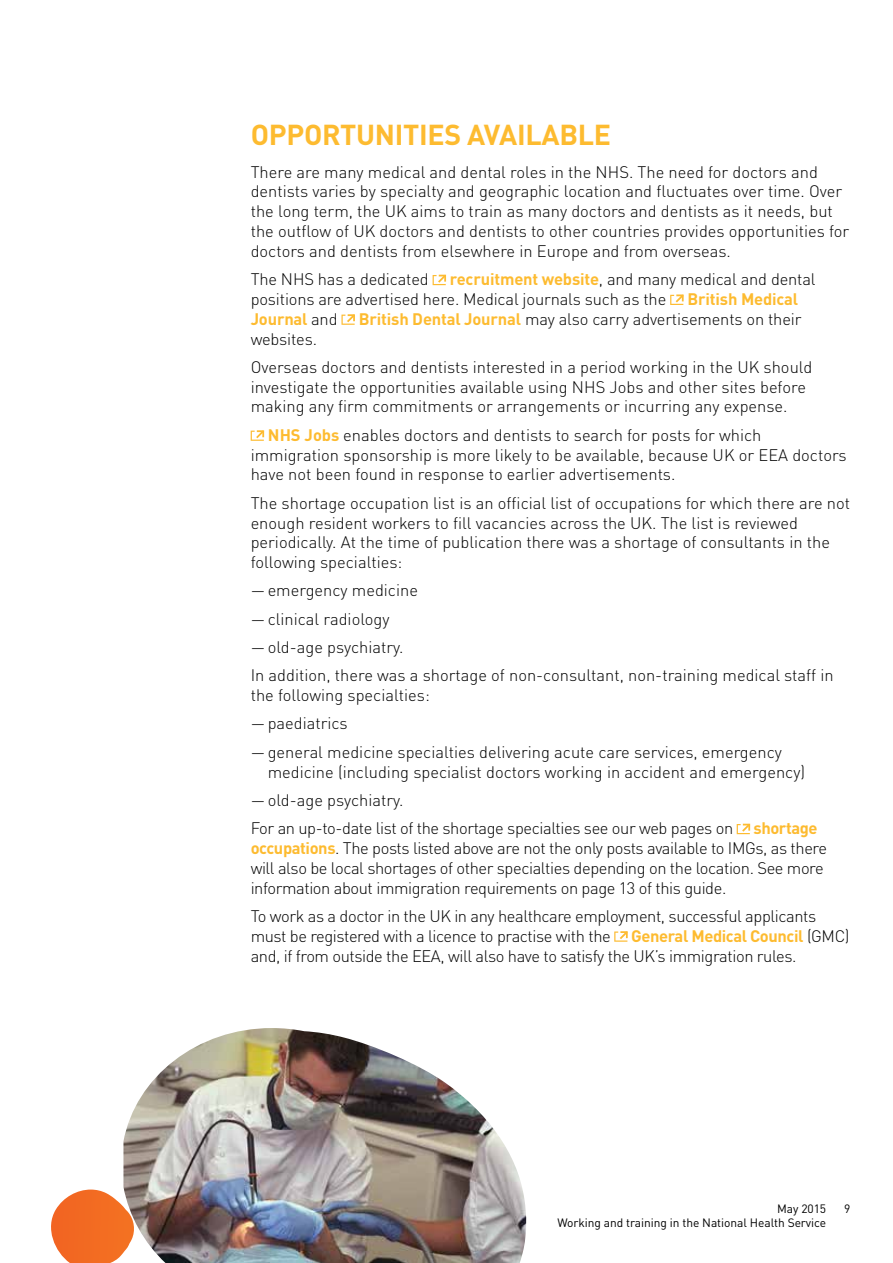
<style>
.page{position:relative;width:893px;height:1263px;background:#fff}
.page>*{position:absolute;margin:0;border:0;box-sizing:border-box;transform-origin:0 0}
.t1{font:700 28.5px "DINOT";letter-spacing:-.01em;color:#fdbb30}
.t2{font:300 16.5px/19.8px "DINOT";color:#000}
.t3{font:300 16.5px/19.8px "DINOT";letter-spacing:-.025em;color:#000}
.t4{font:700 16.5px "DINOT";letter-spacing:-.01em;color:#fdbb30}
.t5{font:12px/13.5px "DINOT";letter-spacing:-.005em;color:#000;text-align:right}
.s1{font-weight:700;color:#fdbb30}
.s2{font-weight:300;color:#000}
</style>
<div class="page">
<svg style="left:433px;top:275px;width:13px;height:10px"></svg>
<svg style="left:670px;top:294px;width:14px;height:11px"></svg>
<svg style="left:341px;top:314px;width:14px;height:11px"></svg>
<svg style="left:251px;top:430px;width:13px;height:11px"></svg>
<svg style="left:737px;top:824px;width:13px;height:10px"></svg>
<svg style="left:614px;top:931px;width:14px;height:11px"></svg>
<svg style="left:51px;top:1189px;width:72px;height:74px;background:#f48043"></svg>
<img style="left:123px;top:1028px;width:404px;height:235px">
<h1 class="t1" style="left:251px;top:116px;width:18px">Opp</h1>
<h1 class="t1" style="left:304px;top:116px;width:309px">ortu nities available</h1>
<p class="t2" style="left:251px;top:162px;width:600px">There are many medical and dental roles in the NHS. The need for doctors and dentists varies by specialty and geographic location and fluctuates over time. Over the long term, the UK aims to train as many doctors and dentists as it needs, but the outflow of UK doctors and dentists to other countries provides opportunities for doctors and dentists from elsewhere in Europe and from overseas.</p>
<p class="t2" style="left:251px;top:269px;width:180px">The NHS has a dedicated</p>
<p class="t2" style="left:251px;top:269px;width:566px;text-indent:199px"><span class="s1">recruitment website</span>, and many medical and dental positions are advertised here. Medical journals such as the</p>
<p class="t4" style="left:687px;top:288px;width:112px">British Medical</p>
<p class="t4" style="left:251px;top:308px;width:88px">Journal <span class="s2">and</span></p>
<p class="t2" style="left:359px;top:309px;width:444px"><span class="s1">British Dental Journal</span> may also carry advertisements on their</p>
<p class="t2" style="left:251px;top:324px;width:563px;line-height:28.3px">websites.<br>Overseas doctors and dentists interested in a period working in the UK should</p>
<p class="t2" style="left:251px;top:377px;width:557px">investigate the opportunities available using NHS Jobs and other sites before making any firm commitments or arrangements or incurring any expense.</p>
<p class="t2" style="left:251px;top:425px;width:598px;text-indent:17px"><span class="s1">NHS Jobs</span> enables doctors and dentists to search for posts for which immigration sponsorship is more likely to be available, because UK or EEA doctors have not been found in response to earlier advertisements.</p>
<p class="t2" style="left:251px;top:493px;width:601px">The shortage occupation list is an official list of occupations for which there are not enough resident workers to fill vacancies across the UK. The list is reviewed periodically. At the time of publication there was a shortage of consultants in the following specialties:</p>
<p class="t2" style="left:251px;top:580px;width:169px">— emergency medicine</p>
<p class="t2" style="left:251px;top:609px;width:140px">— clinical radiology</p>
<p class="t2" style="left:251px;top:633px;width:584px;line-height:28.3px">— old-age psychiatry.<br>In addition, there was a shortage of non-consultant, non-training medical staff in</p>
<p class="t2" style="left:251px;top:685px;width:181px">the following specialties:</p>
<p class="t2" style="left:251px;top:713px;width:98px">— paediatrics</p>
<p class="t2" style="left:268px;top:742px;width:539px;text-indent:-17px">— general medicine specialties delivering acute care services, emergency medicine (including specialist doctors working in accident and emergency)</p>
<p class="t3" style="left:251px;top:785px;width:568px;line-height:28.3px">— old-age psychiatry.<br>For an up-to-date list of the shortage specialties see our web pages on <span class="s1">shortage</span></p>
<p class="t3" style="left:251px;top:838px;width:578px"><span class="s1">occupations</span>. The posts listed above are not the only posts available to IMGs, as there will also be local shortages of other specialties depending on the location. See more information about immigration requirements on page 13 of this guide.</p>
<p class="t3" style="left:251px;top:906px;width:600px">To work as a doctor in the UK in any healthcare employment, successful applicants must be registered with a licence to practise with the <span class="s1">General Medical Council</span> (GMC) and, if from outside the EEA, will also have to satisfy the UK’s immigration rules.</p>
<p class="t5" style="left:557px;top:1202px;width:270px">May 2015<br>Working and training in the National Health Service</p>
<p class="t5" style="left:844px;top:1202px;width:8px">9</p>
</div>
